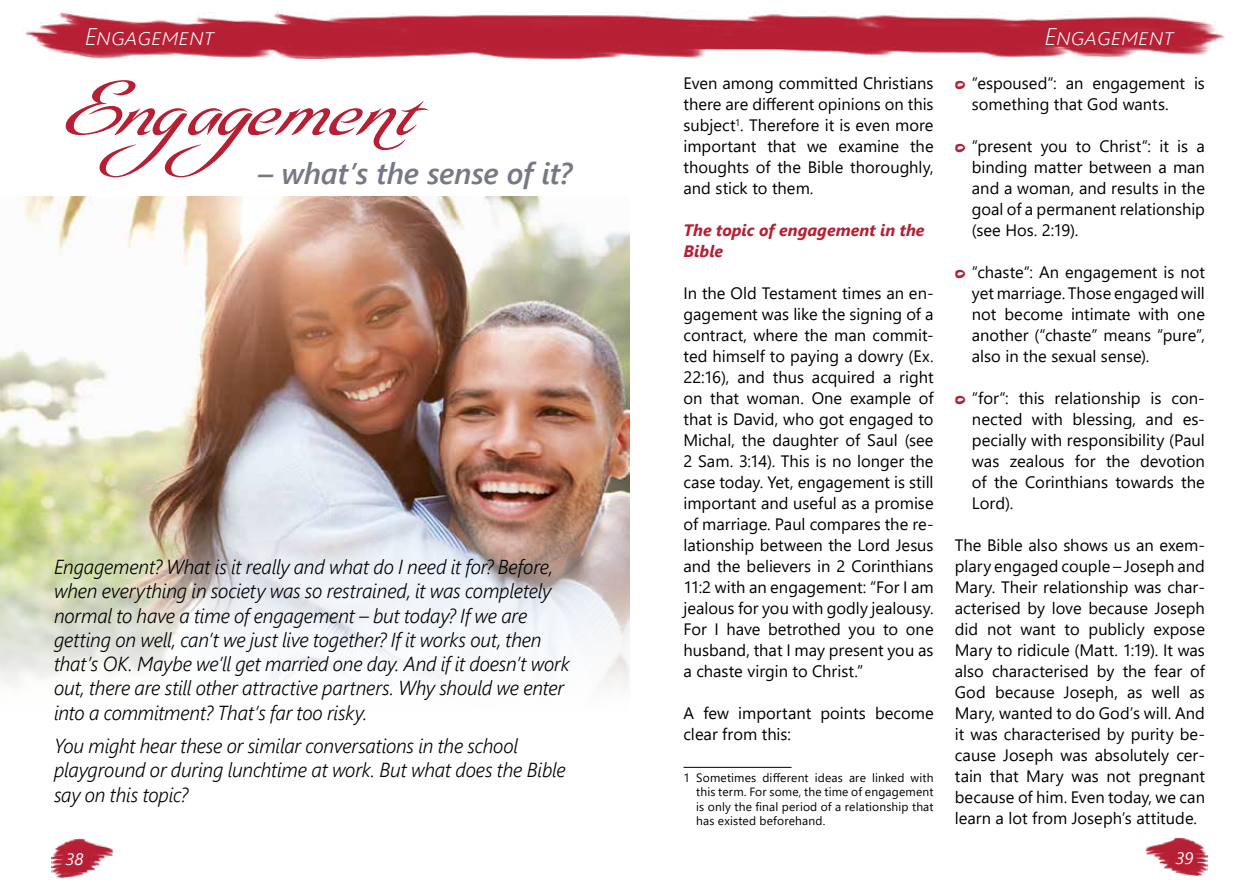
<style>
.page{position:relative;width:1259px;height:893px;background:#fff}
.page>*{position:absolute;margin:0;border:0;box-sizing:border-box;transform-origin:0 0}
.t1{font:108px "Olidia Pro";letter-spacing:-.02em;color:#b61f34}
.t2{font:italic 600 30px "Segoe UI";letter-spacing:-.01em;color:#767984}
.t3{font:italic 300 24px "Segoe UI";color:#fff}
.t4{font:italic 300 20.25px/24.3px "Segoe UI";letter-spacing:-.01em;color:#000;scale:.96 1}
.t5{font:16.5px/21px "Segoe UI";color:#000;text-align:justify}
.t6{font:italic 700 16.5px/21px "Segoe UI";color:#b61f34}
.t7{font:italic 16.5px "Segoe UI";color:#fff}
.t8{font:12px/14.4px "Segoe UI";letter-spacing:.015em;color:#000;text-align:justify}
.s1{font-family:"Daniel";font-weight:900;color:#b61f34}
</style>
<div class="page">
<img style="left:51px;top:839px;width:63px;height:38px">
<img style="left:1145px;top:838px;width:63px;height:38px">
<img style="left:25px;top:12px;width:1200px;height:46px">
<img style="left:0;top:197px;width:629px;height:491px">
<hr style="left:683px;top:767px;width:108px;height:1px;background:#000">
<h3 class="t3" style="left:85px;top:14px;width:131px">Engagement</h3>
<h3 class="t3" style="left:1044px;top:14px;width:131px">Engagement</h3>
<h1 class="t1" style="left:54px;top:44px;width:358px">Engagement</h1>
<p class="t5" style="left:683px;top:71px;width:252px">Even among committed Christians there are different opinions on this subject<sup>1</sup>. Therefore it is even more important that we examine the thoughts of the Bible thoroughly, and stick to them.</p>
<p class="t6" style="left:683px;top:217px;width:242px">The topic of engagement in the<br>Bible</p>
<p class="t5" style="left:683px;top:281px;width:252px">In the Old Testament times an en&shy;gagement was like the signing of a contract, where the man commit&shy;ted himself to paying a dowry (Ex.<br>22:16), and thus acquired a right on that woman. One example of that is David, who got engaged to Michal, the daughter of Saul (see 2 Sam. 3:14). This is no longer the case today. Yet, engagement is still important and useful as a promise of marriage. Paul compares the re&shy;lationship between the Lord Jesus and the believers in 2 Corinthians 11:2 with an engagement: “For I am jealous for you with godly jealousy.<br>For I have betrothed you to one husband, that I may present you as a chaste virgin to Christ.”</p>
<p class="t5" style="left:683px;top:702px;width:252px">A few important points become clear from this:</p>
<p class="t8" style="left:696px;top:769px;width:239px;text-indent:-13px">1 Sometimes different ideas are linked with this term. For some, the time of engagement is only the final period of a relationship that has existed beforehand.</p>
<p class="t5" style="left:972px;top:71px;width:235px;text-indent:-17px"><span class="s1">o</span> “espoused“: an engagement is something that God wants.</p>
<p class="t5" style="left:972px;top:134px;width:235px;text-indent:-17px"><span class="s1">o</span> “present you to Christ“: it is a binding matter between a man and a woman, and results in the goal of a permanent relationship (see Hos. 2:19).</p>
<p class="t5" style="left:972px;top:260px;width:235px;text-indent:-17px"><span class="s1">o</span> “chaste“: An engagement is not yet marriage. Those engaged will not become intimate with one another (“chaste” means “pure”, also in the sexual sense).</p>
<p class="t5" style="left:972px;top:386px;width:235px;text-indent:-17px"><span class="s1">o</span> “for“: this relationship is con&shy;nected with blessing, and es&shy;pecially with responsibility (Paul was zealous for the devotion of the Corinthians towards the Lord).</p>
<p class="t5" style="left:955px;top:533px;width:252px">The Bible also shows us an exem&shy;plary engaged couple – Joseph and Mary. Their relationship was char&shy;acterised by love because Joseph did not want to publicly expose Mary to ridicule (Matt. 1:19). It was also characterised by the fear of God because Joseph, as well as Mary, wanted to do God’s will. And it was characterised by purity be&shy;cause Joseph was absolutely cer&shy;tain that Mary was not pregnant because of him. Even today, we can learn a lot from Joseph’s attitude.</p>
<h2 class="t2" style="left:258px;top:145px;width:316px">– what’s the sense of it?</h2>
<p class="t4" style="left:54px;top:551px;width:538px">Engagement? What is it really and what do I need it for? Before, when everything in society was so restrained, it was completely normal to have a time of engagement – but today? If we are getting on well, can’t we just live together? If it works out, then that’s OK. Maybe we’ll get married one day. And if it doesn’t work out, there are still other attractive partners. Why should we enter into a commitment? That’s far too risky.</p>
<p class="t4" style="left:54px;top:730px;width:534px;line-height:24.8px">You might hear these or similar conversations in the school playground or during lunchtime at work. But what does the Bible say on this topic?</p>
<p class="t7" style="left:66px;top:843px;width:19px">38</p>
<p class="t7" style="left:1175px;top:842px;width:19px">39</p>
</div>
